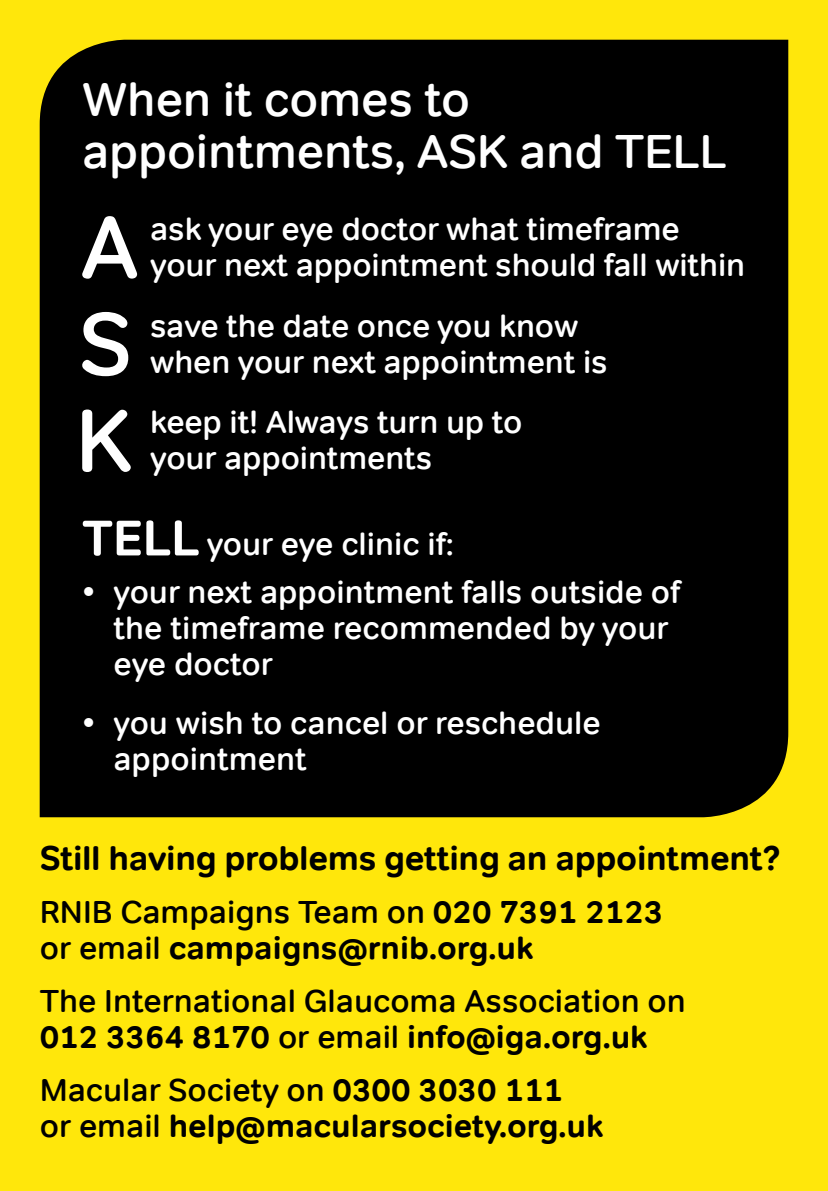
<style>
.page{position:relative;width:828px;height:1191px;background:#ffe70b}
.page>*{position:absolute;margin:0;border:0;box-sizing:border-box;transform-origin:0 0}
.t1{font:500 88.2px "Tondo";color:#fff}
.t2{font:500 48px/52px "Tondo";letter-spacing:-.005em;color:#fff}
.t3{font:700 34px "Tondo";letter-spacing:-.01em;color:#000}
.standfirst{font:500 32px/36px "Tondo";letter-spacing:-.005em;color:#fff}
.body_copy{font:700 32px/36px "Tondo";color:#000}
.body_copy-2{font:500 32px/36px "Tondo";color:#000}
.s1{font-weight:700;font-size:50px}
.s2{font-weight:500}
.s3{font-weight:700}
</style>
<div class="page">
<div style="left:40px;top:40px;width:748px;height:777px;background:#000"></div>
<h2 class="t2" style="left:82px;top:73px;width:646px">When it comes to appointments, ASK and TELL</h2>
<p class="t1" style="left:81px;top:193px;width:60px">A</p>
<p class="standfirst" style="left:150px;top:211px;width:596px">ask your eye doctor what timeframe your next appointment should fall within</p>
<p class="t1" style="left:78px;top:290px;width:55px">S</p>
<p class="standfirst" style="left:150px;top:308px;width:459px">save the date once you know when your next appointment is</p>
<p class="t1" style="left:76px;top:387px;width:58px">K</p>
<p class="standfirst" style="left:150px;top:404px;width:373px">keep it! Always turn up to your appointments</p>
<h2 class="standfirst" style="left:82px;top:526px;width:373px"><span class="s1">TELL</span> your eye clinic if:</h2>
<p class="standfirst" style="left:113px;top:574px;width:568px;text-indent:-31px">• your next appointment falls outside of the timeframe recommended by your eye doctor</p>
<p class="standfirst" style="left:113px;top:704px;width:489px;text-indent:-31px">• you wish to cancel or reschedule appointment</p>
<h3 class="t3" style="left:40px;top:837px;width:742px">Still having problems getting an appointment?</h3>
<p class="body_copy" style="left:40px;top:894px;width:625px"><span class="s2">RNIB Campaigns Team on</span> 020 7391 2123 <span class="s2">or email</span> campaigns@rnib.org.uk</p>
<p class="body_copy-2" style="left:40px;top:983px;width:648px">The International Glaucoma Association on<br><span class="s3">012 3364 8170</span> or email <span class="s3">info@iga.org.uk</span></p>
<p class="body_copy" style="left:40px;top:1072px;width:565px"><span class="s2">Macular Society on</span> 0300 3030 111<br><span class="s2">or email</span> help@macularsociety.org.uk</p>
</div>
